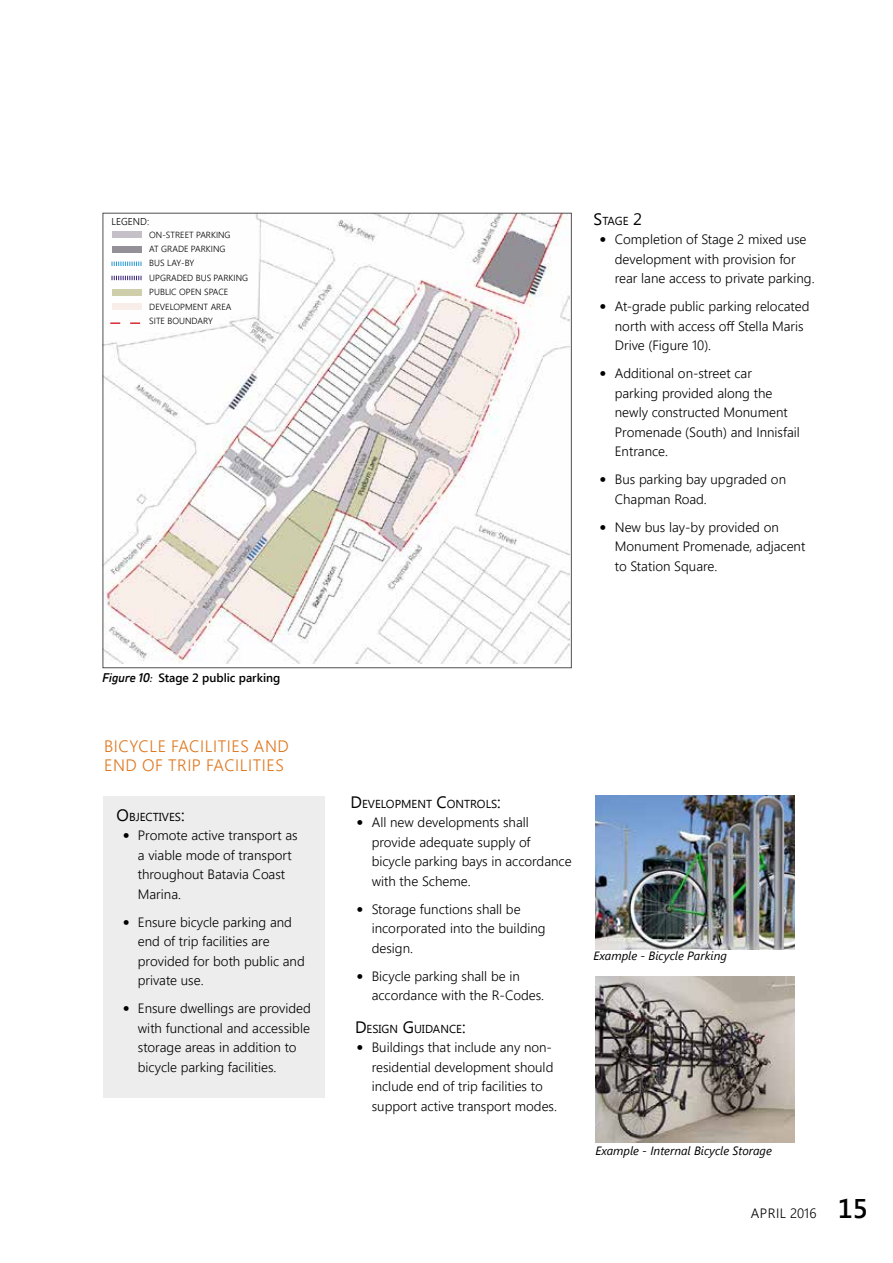
<style>
.page{position:relative;width:893px;height:1263px;background:#fff}
.page>*{position:absolute;margin:0;border:0;box-sizing:border-box;transform-origin:0 0}
.t1{font:300 16.5px/19.5px "Segoe UI";letter-spacing:.035em;color:#de761c}
.t2{font:300 13.5px/19.5px "Segoe UI";color:#000}
.t3{font:300 13.5px "Segoe UI";letter-spacing:.035em;color:#000}
.t4{font:italic 12px "Segoe UI";color:#000}
.t5{font:600 12px "Segoe UI";color:#000}
.t6{font:11.55px "Segoe UI";color:#000}
.t7{font:300 9.9px "Segoe UI";color:#000}
.t8{font:300 8.85px/14.4px "Segoe UI";color:#000}
.s1{font-family:"Hames Sharley";font-weight:500;font-style:italic}
.s2{font-size:16.5px}
.s3{font-family:"Hames Sharley";font-weight:500}
.s4{font-weight:600;font-size:27px}
</style>
<div class="page">
<img style="left:105px;top:215px;width:465px;height:449px">
<svg style="left:110px;top:322px;width:30px;height:2px"></svg>
<svg style="left:112px;top:276px;width:30px;height:4px"></svg>
<div style="left:112px;top:231px;width:29px;height:6px;background:#c5c0c7"></div>
<div style="left:112px;top:247px;width:29px;height:6px;background:#939097"></div>
<svg style="left:112px;top:262px;width:30px;height:4px"></svg>
<div style="left:112px;top:289px;width:29px;height:6px;background:#ceceaa"></div>
<div style="left:112px;top:303px;width:29px;height:7px;background:#f8ede9"></div>
<img style="left:595px;top:796px;width:200px;height:153px">
<div style="left:104px;top:796px;width:221px;height:301px;background:#ededee"></div>
<img style="left:595px;top:977px;width:200px;height:165px">
<p class="t7" style="left:112px;top:214px;width:39px">LEGEND:</p>
<p class="t8" style="left:149px;top:227px;width:100px">ON-STREET PARKING<br>AT GRADE PARKING<br>BUS LAY-BY<br>UPGRADED BUS PARKING<br>PUBLIC OPEN SPACE<br>DEVELOPMENT AREA<br>SITE BOUNDARY</p>
<p class="t5" style="left:102px;top:669px;width:180px"><span class="s1">Figure 10:</span> Stage 2 public parking</p>
<p class="t1" style="left:104px;top:736px;width:186px">BICYCLE FACILITIES AND<br>END OF TRIP FACILITIES</p>
<p class="t6" style="left:117px;top:809px;width:70px"><span class="s2">O</span>BJECTIVES<span class="s2">:</span></p>
<p class="t2" style="left:138px;top:825px;width:161px;text-indent:-15px"><span class="s3">•</span> Promote active transport as a viable mode of transport throughout Batavia Coast<br>Marina.</p>
<p class="t2" style="left:138px;top:912px;width:168px;text-indent:-15px"><span class="s3">•</span> Ensure bicycle parking and end of trip facilities are provided for both public and private use.</p>
<p class="t2" style="left:138px;top:998px;width:175px;text-indent:-15px"><span class="s3">•</span> Ensure dwellings are provided with functional and accessible storage areas in addition to bicycle parking facilities.</p>
<p class="t6" style="left:594px;top:212px;width:50px"><span class="s2">S</span>TAGE <span class="s2">2</span></p>
<p class="t2" style="left:615px;top:229px;width:201px;text-indent:-15px"><span class="s3">•</span> Completion of Stage 2 mixed use development with provision for rear lane access to private parking.</p>
<p class="t2" style="left:615px;top:296px;width:196px;text-indent:-15px"><span class="s3">•</span> At-grade public parking relocated north with access off Stella Maris<br>Drive (Figure 10).</p>
<p class="t2" style="left:615px;top:363px;width:186px;text-indent:-15px"><span class="s3">•</span> Additional on-street car<br>parking provided along the newly constructed Monument<br>Promenade (South) and Innisfail<br>Entrance.</p>
<p class="t2" style="left:615px;top:469px;width:173px;text-indent:-15px"><span class="s3">•</span> Bus parking bay upgraded on<br>Chapman Road.</p>
<p class="t2" style="left:615px;top:516px;width:192px;text-indent:-15px"><span class="s3">•</span> New bus lay-by provided on<br>Monument Promenade, adjacent to Station Square.</p>
<p class="t6" style="left:350px;top:796px;width:152px"><span class="s2">D</span>EVELOPMENT <span class="s2">C</span>ONTROLS<span class="s2">:</span></p>
<p class="t2" style="left:372px;top:812px;width:201px;text-indent:-15px"><span class="s3">•</span> All new developments shall provide adequate supply of bicycle parking bays in accordance with the Scheme.</p>
<p class="t2" style="left:372px;top:899px;width:175px;text-indent:-15px"><span class="s3">•</span> Storage functions shall be incorporated into the building design.</p>
<p class="t2" style="left:372px;top:966px;width:174px;text-indent:-15px"><span class="s3">•</span> Bicycle parking shall be in accordance with the R-Codes.</p>
<p class="t6" style="left:355px;top:1021px;width:112px"><span class="s2">D</span>ESIGN <span class="s2">G</span> UIDANCE<span class="s2">:</span></p>
<p class="t2" style="left:372px;top:1037px;width:187px;text-indent:-15px"><span class="s3">•</span> Buildings that include any non&shy;residential development should include end of trip facilities to support active transport modes.</p>
<p class="t4" style="left:594px;top:948px;width:135px">Example - Bicycle Parking</p>
<p class="t4" style="left:595px;top:1142px;width:178px">Example - Internal Bicycle Storage</p>
<p class="t3" style="left:751px;top:1203px;width:118px">APRIL 2016 <span class="s4">15</span></p>
</div>
